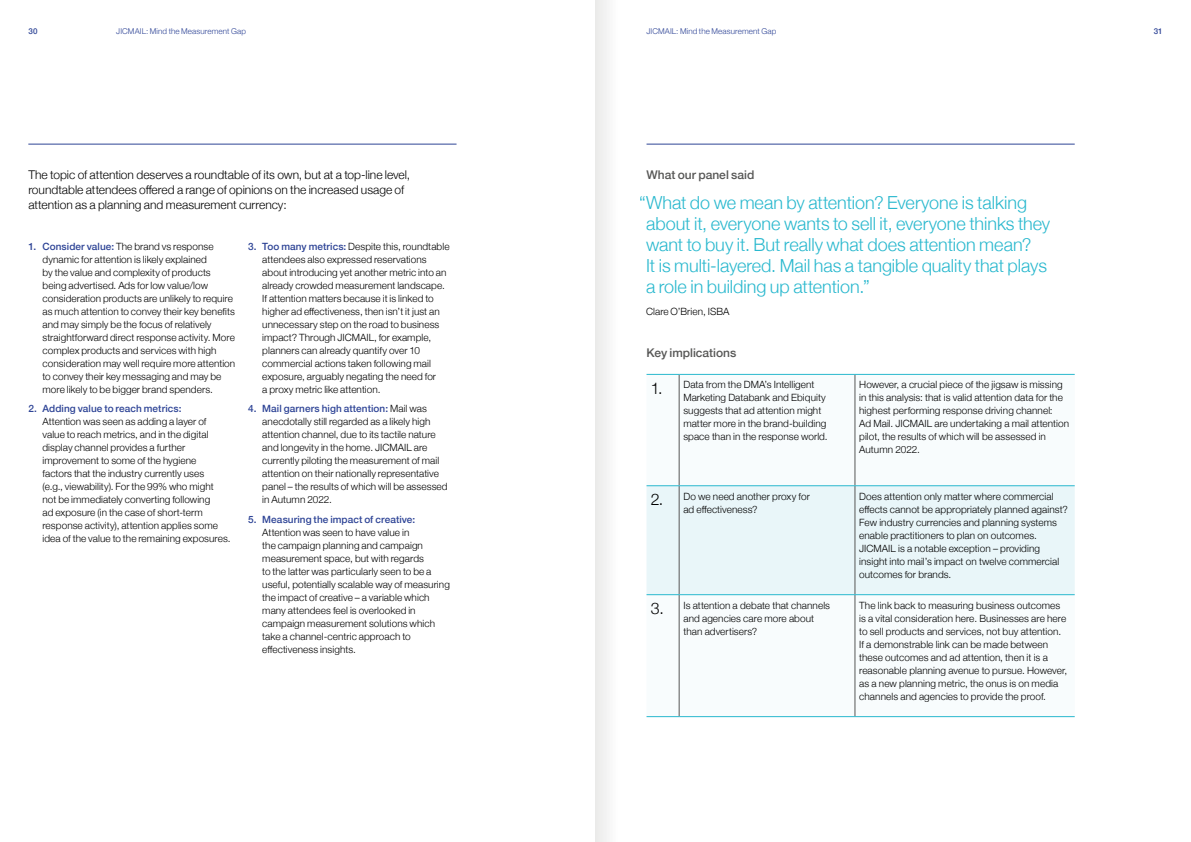
<style>
.page{position:relative;width:1191px;height:842px;background:#fff}
.page>*{position:absolute;margin:0;border:0;box-sizing:border-box;transform-origin:0 0}
.t1{font:300 18px/21px "Helvetica Neue";letter-spacing:-.005em;color:#29b8ce}
.t2{font:300 12px/15px "Helvetica Neue";color:#000}
.t3{font:500 12px "Helvetica Neue";color:#575756}
.t4{font:300 10px/13px "Helvetica Neue";letter-spacing:.005em;color:#000}
.t5{font:500 10px "Helvetica Neue";letter-spacing:.01em;color:#2e4496}
.t6{font:300 8px "Helvetica Neue";letter-spacing:.015em;color:#2e4496}
.t7{font:500 8px "Helvetica Neue";color:#2e4496}
.s1{font-weight:500;color:#2e4496}
.s2{font-size:16px}
</style>
<div class="page">
<svg style="left:646px;top:375px;width:428px;height:341px"></svg>
<div style="left:646px;top:486px;width:428px;height:108px;background:#e9f6f9"></div>
<hr style="left:679px;top:375px;width:1px;height:110px;background:#575756">
<hr style="left:854px;top:375px;width:1px;height:110px;background:#575756">
<hr style="left:679px;top:486px;width:1px;height:108px;background:#575756">
<hr style="left:854px;top:486px;width:1px;height:108px;background:#575756">
<hr style="left:679px;top:595px;width:1px;height:121px;background:#575756">
<hr style="left:854px;top:595px;width:1px;height:121px;background:#575756">
<hr style="left:646px;top:374px;width:33px;height:1px;background:#29b8ce">
<hr style="left:679px;top:374px;width:176px;height:1px;background:#29b8ce">
<hr style="left:855px;top:374px;width:219px;height:1px;background:#29b8ce">
<hr style="left:646px;top:485px;width:33px;height:1px;background:#29b8ce">
<hr style="left:679px;top:485px;width:176px;height:1px;background:#29b8ce">
<hr style="left:855px;top:485px;width:219px;height:1px;background:#29b8ce">
<hr style="left:646px;top:594px;width:33px;height:1px;background:#29b8ce">
<hr style="left:679px;top:594px;width:176px;height:1px;background:#29b8ce">
<hr style="left:855px;top:594px;width:219px;height:1px;background:#29b8ce">
<hr style="left:646px;top:716px;width:33px;height:1px;background:#29b8ce">
<hr style="left:679px;top:716px;width:176px;height:1px;background:#29b8ce">
<hr style="left:855px;top:716px;width:219px;height:1px;background:#29b8ce">
<hr style="left:28px;top:144px;width:428px;height:1px;background:#2e4496">
<hr style="left:646px;top:144px;width:428px;height:1px;background:#2e4496">
<div style="left:595px;top:0;width:44px;height:842px;background:linear-gradient(to right,#efefee,#fff)"></div>
<p class="t7" style="left:28px;top:25px;width:11px">30</p>
<p class="t6" style="left:116px;top:25px;width:131px">JICMAIL: Mind the Measurement Gap</p>
<p class="t6" style="left:646px;top:25px;width:131px">JICMAIL: Mind the Measurement Gap</p>
<p class="t7" style="left:1153px;top:25px;width:10px">31</p>
<p class="t2" style="left:28px;top:166px;width:383px">The topic of attention deserves a roundtable of its own, but at a top-line level, roundtable attendees offered a range of opinions on the increased usage of attention as a planning and measurement currency:</p>
<p class="t4" style="left:43px;top:239px;width:194px;text-indent:-14px"><span class="s1">1. Consider value:</span> The brand vs response dynamic for attention is likely explained<br>by the value and complexity of products being advertised. Ads for low value/low consideration products are unlikely to require as much attention to convey their key benefits and may simply be the focus of relatively straightforward direct response activity. More complex products and services with high consideration may well require more attention to convey their key messaging and may be more likely to be bigger brand spenders.</p>
<p class="t5" style="left:28px;top:401px;width:155px">2. Adding value to reach metrics:</p>
<p class="t4" style="left:43px;top:415px;width:189px">Attention was seen as adding a layer of value to reach metrics, and in the digital display channel provides a further improvement to some of the hygiene<br>factors that the industry currently uses<br>(e.g., viewability). For the 99% who might<br>not be immediately converting following<br>ad exposure (in the case of short-term response activity), attention applies some idea of the value to the remaining exposures.</p>
<p class="t4" style="left:262px;top:239px;width:189px;text-indent:-14px"><span class="s1">3. Too many metrics:</span> Despite this, roundtable attendees also expressed reservations about introducing yet another metric into an already crowded measurement landscape.<br>If attention matters because it is linked to higher ad effectiveness, then isn’t it just an unnecessary step on the road to business impact? Through JICMAIL, for example, planners can already quantify over 10 commercial actions taken following mail exposure, arguably negating the need for<br>a proxy metric like attention.</p>
<p class="t4" style="left:262px;top:402px;width:187px;text-indent:-14px"><span class="s1">4. Mail garners high attention:</span> Mail was anecdotally still regarded as a likely high attention channel, due to its tactile nature and longevity in the home. JICMAIL are currently piloting the measurement of mail attention on their nationally representative panel – the results of which will be assessed in Autumn 2022.</p>
<p class="t5" style="left:248px;top:511px;width:169px">5. Measuring the impact of creative:</p>
<p class="t4" style="left:262px;top:525px;width:189px">Attention was seen to have value in<br>the campaign planning and campaign measurement space, but with regards<br>to the latter was particularly seen to be a useful, potentially scalable way of measuring the impact of creative – a variable which many attendees feel is overlooked in campaign measurement solutions which take a channel-centric approach to effectiveness insights.</p>
<p class="t3" style="left:646px;top:165px;width:109px">What our panel said</p>
<p class="t1" style="left:646px;top:190px;width:405px;text-indent:-7px">“What do we mean by attention? Everyone is talking about it, everyone wants to sell it, everyone thinks they want to buy it. But really what does attention mean?<br>It is multi-layered. Mail has a tangible quality that plays a role in building up attention.”</p>
<p class="t4" style="left:646px;top:304px;width:85px">Clare O’Brien, ISBA</p>
<p class="t3" style="left:646px;top:343px;width:91px">Key implications</p>
<p class="t4" style="left:683px;top:377px;width:146px;text-indent:-33px"><span class="s2">1.</span> Data from the DMA’s Intelligent Marketing Databank and Ebiquity suggests that ad attention might matter more in the brand-building space than in the response world.</p>
<p class="t4" style="left:859px;top:377px;width:211px">However, a crucial piece of the jigsaw is missing in this analysis: that is valid attention data for the highest performing response driving channel:<br>Ad Mail. JICMAIL are undertaking a mail attention pilot, the results of which will be assessed in Autumn 2022.</p>
<p class="t4" style="left:683px;top:489px;width:128px;text-indent:-33px"><span class="s2">2.</span> Do we need another proxy for ad effectiveness?</p>
<p class="t4" style="left:859px;top:489px;width:210px">Does attention only matter where commercial effects cannot be appropriately planned against?<br>Few industry currencies and planning systems enable practitioners to plan on outcomes.<br>JICMAIL is a notable exception – providing insight into mail’s impact on twelve commercial outcomes for brands.</p>
<p class="t4" style="left:683px;top:598px;width:148px;text-indent:-33px"><span class="s2">3.</span> Is attention a debate that channels and agencies care more about than advertisers?</p>
<p class="t4" style="left:859px;top:598px;width:210px">The link back to measuring business outcomes is a vital consideration here. Businesses are here to sell products and services, not buy attention.<br>If a demonstrable link can be made between these outcomes and ad attention, then it is a reasonable planning avenue to pursue. However, as a new planning metric, the onus is on media channels and agencies to provide the proof.</p>
</div>
